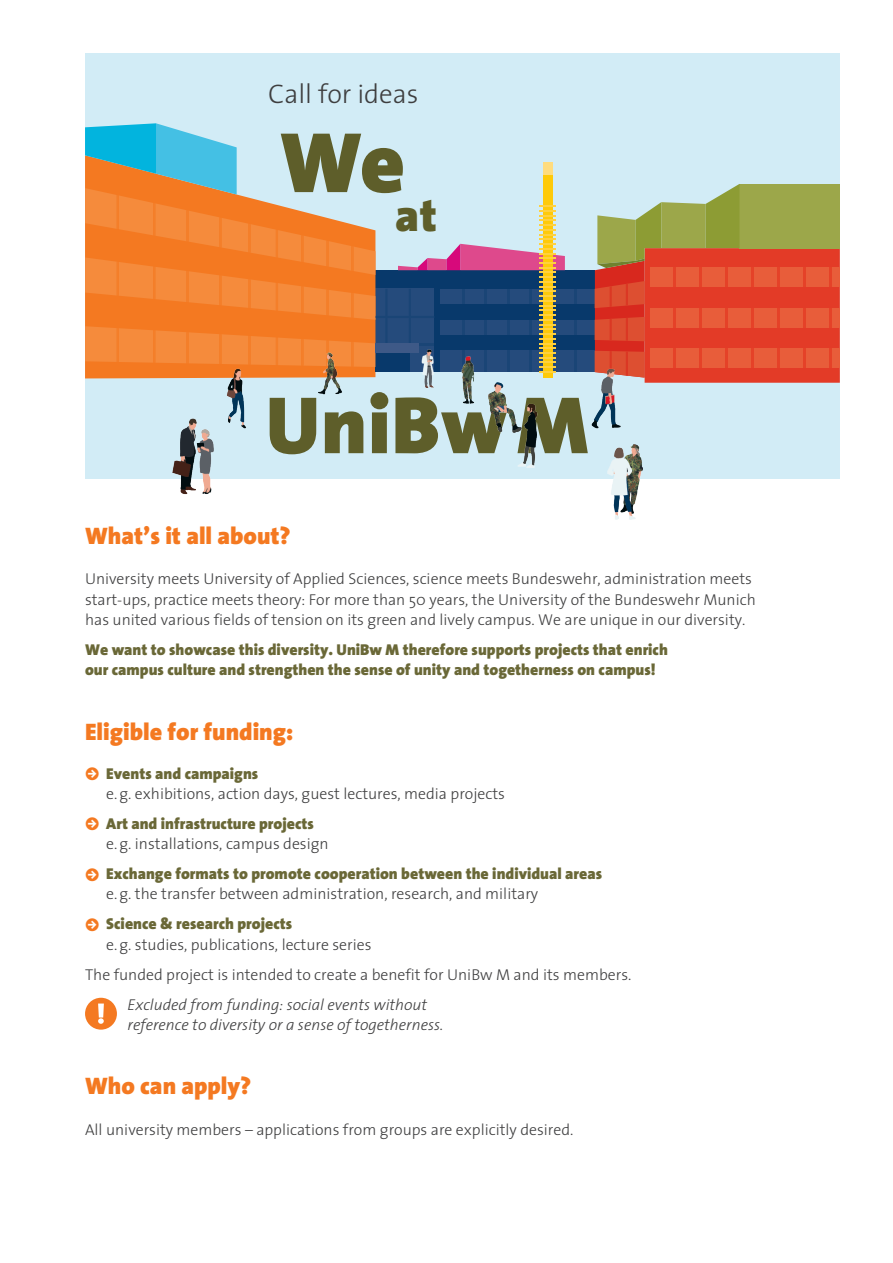
<style>
.page{position:relative;width:893px;height:1263px;background:#fff}
.page>*{position:absolute;margin:0;border:0;box-sizing:border-box;transform-origin:0 0}
.t1{font:900 86.55px "The Sans";color:#5e5e2a}
.t2{font:900 82.05px "The Sans";letter-spacing:.01em;color:#5e5e2a}
.t3{font:900 45.6px "The Sans";color:#5e5e2a}
.t4{font:300 27px "The Sans";color:#3e3e3f}
.t5{font:900 24px "The Sans";color:#f47921}
.t6{font:300 15.75px/20.2px "The Sans";color:#3e3e3f}
.t7{font:900 15.75px/20.2px "The Sans";color:#6a6837}
.t8{font:italic 300 15.75px/20.2px "The Sans";color:#3e3e3f}
.s1{font-family:"Klavika Arrows";font-weight:700;font-size:18.75px;color:#f47921}
.s2{font-weight:900;color:#6a6837}
.s3{font-weight:300;color:#3e3e3f}
</style>
<div class="page">
<div style="left:85px;top:53px;width:755px;height:425px;background:#d2ecf6"></div>
<div style="left:375px;top:270px;width:220px;height:102px;background:#08396b"></div>
<div style="left:440px;top:289px;width:155px;height:14px;background:#254b7c"></div>
<div style="left:440px;top:320px;width:155px;height:14px;background:#254b7c"></div>
<svg style="left:85px;top:123px;width:480px;height:250px"></svg>
<svg style="left:574px;top:289px;width:2px;height:14px"></svg>
<svg style="left:574px;top:320px;width:2px;height:14px"></svg>
<svg style="left:595px;top:184px;width:245px;height:199px;background:#cd6d43"></svg>
<div style="left:85px;top:998px;width:32px;height:32px;background:#f47921;border-radius:50%"></div>
<svg style="left:98px;top:1003px;width:6px;height:21px"></svg>
<img style="left:173px;top:350px;width:470px;height:170px">
<h3 class="t4" style="left:268px;top:72px;width:152px">Call for ideas</h3>
<h1 class="t1" style="left:280px;top:89px;width:127px">We</h1>
<h3 class="t3" style="left:395px;top:177px;width:44px">at</h3>
<h2 class="t2" style="left:266px;top:356px;width:324px">UniBwM</h2>
<h3 class="t5" style="left:85px;top:515px;width:207px">What’s it all about?</h3>
<p class="t6" style="left:85px;top:568px;width:672px">University meets University of Applied Sciences, science meets Bundeswehr, administration meets start-ups, practice meets theory: For more than 50 years, the University of the Bundeswehr Munich has united various fields of tension on its green and lively campus. We are unique in our diversity.</p>
<p class="t7" style="left:85px;top:639px;width:584px">We want to showcase this diversity. UniBw M therefore supports projects that enrich our campus culture and strengthen the sense of unity and togetherness on campus!</p>
<h3 class="t5" style="left:85px;top:711px;width:210px">Eligible for funding:</h3>
<p class="t6" style="left:106px;top:763px;width:400px;text-indent:-21px"><span class="s1">R</span> <span class="s2">Events and campaigns<br></span>e.g. exhibitions, action days, guest lectures, media projects</p>
<p class="t6" style="left:106px;top:813px;width:224px;text-indent:-21px"><span class="s1">R</span> <span class="s2">Art and infrastructure projects </span>e.g. installations, campus design</p>
<p class="t7" style="left:106px;top:863px;width:497px;text-indent:-21px"><span class="s1">R</span> Exchange formats to promote cooperation between the individual areas <span class="s3">e.g. the transfer between administration, research, and military</span></p>
<p class="t6" style="left:106px;top:913px;width:267px;text-indent:-21px"><span class="s1">R</span> <span class="s2">Science &amp; research projects<br></span>e.g. studies, publications, lecture series</p>
<p class="t6" style="left:85px;top:964px;width:548px">The funded project is intended to create a benefit for UniBw M and its members.</p>
<p class="t8" style="left:128px;top:994px;width:317px">Excluded from funding: social events without reference to diversity or a sense of togetherness.</p>
<h3 class="t5" style="left:85px;top:1066px;width:168px">Who can apply?</h3>
<p class="t6" style="left:85px;top:1119px;width:490px">All university members – applications from groups are explicitly desired.</p>
</div>
